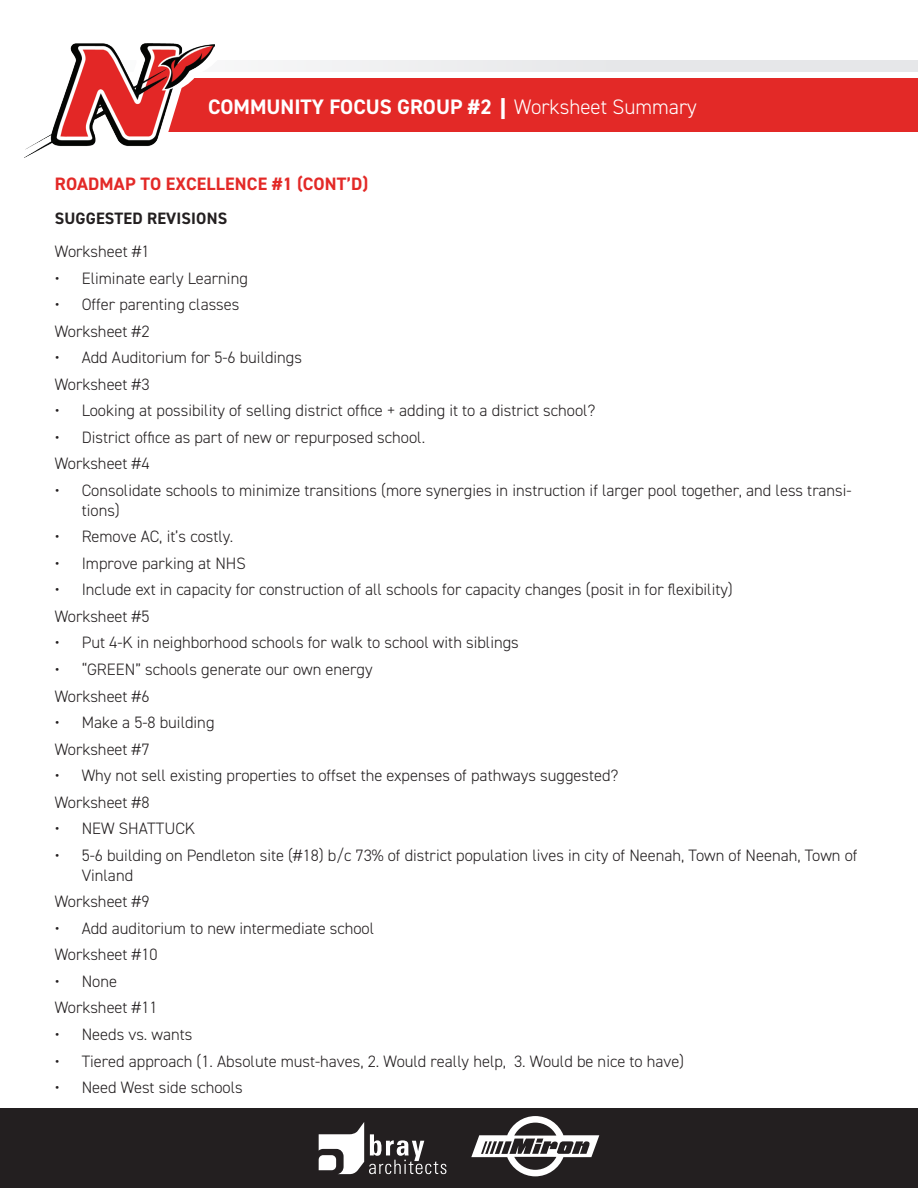
<style>
.page{position:relative;width:918px;height:1188px;background:#fff}
.page>*{position:absolute;margin:0;border:0;box-sizing:border-box;transform-origin:0 0}
.t1{font:700 21px "DIN2014";color:#fff}
.t2{font:700 18px "DIN2014";letter-spacing:.01em;color:#e32927}
.t3{font:300 16.5px/26.5px "DIN2014";color:#231f20}
.t4{font:700 16.5px "DIN2014";letter-spacing:.01em;color:#231f20}
.s1{font-family:"Tablet Gothic Wide"}
.s2{font-weight:300}
</style>
<div class="page">
<div style="left:120px;top:60px;width:798px;height:12px;background:#e6e7e9"></div>
<div style="left:0;top:1108px;width:918px;height:80px;background:#231f20"></div>
<svg style="left:319px;top:1122px;width:127px;height:52px"></svg>
<svg style="left:471px;top:1116px;width:128px;height:61px"></svg>
<div style="left:162px;top:78px;width:756px;height:54px;background:#e32927"></div>
<svg style="left:24px;top:44px;width:214px;height:114px"></svg>
<img style="left:25px;top:43px;width:189px;height:114px">
<p class="t1" style="left:208px;top:92px;width:490px">COMMUNITY FOCUS GROUP #2 <span class="s1">|</span> <span class="s2">Worksheet Summary</span></p>
<p class="t2" style="left:55px;top:172px;width:315px">ROADMAP TO EXCELLENCE #1 (CONT’D)</p>
<p class="t4" style="left:55px;top:207px;width:174px">SUGGESTED REVISIONS</p>
<p class="t3" style="left:55px;top:238px;width:96px">Worksheet #1</p>
<p class="t3" style="left:55px;top:265px;width:195px">• Eliminate early Learning</p>
<p class="t3" style="left:55px;top:291px;width:186px">• Offer parenting classes<br>Worksheet #2</p>
<p class="t3" style="left:55px;top:344px;width:249px">• Add Auditorium for 5-6 buildings<br>Worksheet #3</p>
<p class="t3" style="left:55px;top:397px;width:542px">• Looking at possibility of selling district office + adding it to a district school?</p>
<p class="t3" style="left:55px;top:424px;width:372px">• District office as part of new or repurposed school.<br>Worksheet #4</p>
<p class="t3" style="left:82px;top:480px;width:771px;line-height:19.8px;text-indent:-27px">• Consolidate schools to minimize transitions (more synergies in instruction if larger pool together, and less transi&shy;tions)</p>
<p class="t3" style="left:55px;top:523px;width:180px">• Remove AC, it’s costly.</p>
<p class="t3" style="left:55px;top:550px;width:193px">• Improve parking at NHS</p>
<p class="t3" style="left:55px;top:576px;width:680px">• Include ext in capacity for construction of all schools for capacity changes (posit in for flexibility)<br>Worksheet #5</p>
<p class="t3" style="left:55px;top:630px;width:466px">• Put 4-K in neighborhood schools for walk to school with siblings</p>
<p class="t3" style="left:55px;top:656px;width:319px">• “GREEN” schools generate our own energy<br>Worksheet #6</p>
<p class="t3" style="left:55px;top:709px;width:161px">• Make a 5-8 building<br>Worksheet #7</p>
<p class="t3" style="left:55px;top:762px;width:565px">• Why not sell existing properties to offset the expenses of pathways suggested?<br>Worksheet #8</p>
<p class="t3" style="left:55px;top:815px;width:142px">• NEW SHATTUCK</p>
<p class="t3" style="left:82px;top:845px;width:777px;line-height:19.8px;text-indent:-27px">• 5-6 building on Pendleton site (#18) b/c 73% of district population lives in city of Neenah, Town of Neenah, Town of<br>Vinland</p>
<p class="t3" style="left:55px;top:888px;width:96px">Worksheet #9</p>
<p class="t3" style="left:55px;top:915px;width:321px">• Add auditorium to new intermediate school<br>Worksheet #10</p>
<p class="t3" style="left:55px;top:968px;width:104px">• None<br>Worksheet #11</p>
<p class="t3" style="left:55px;top:1021px;width:139px">• Needs vs. wants</p>
<p class="t3" style="left:55px;top:1048px;width:631px">• Tiered approach (1. Absolute must-haves, 2. Would really help, 3. Would be nice to have)</p>
<p class="t3" style="left:55px;top:1074px;width:190px">• Need West side schools</p>
</div>
